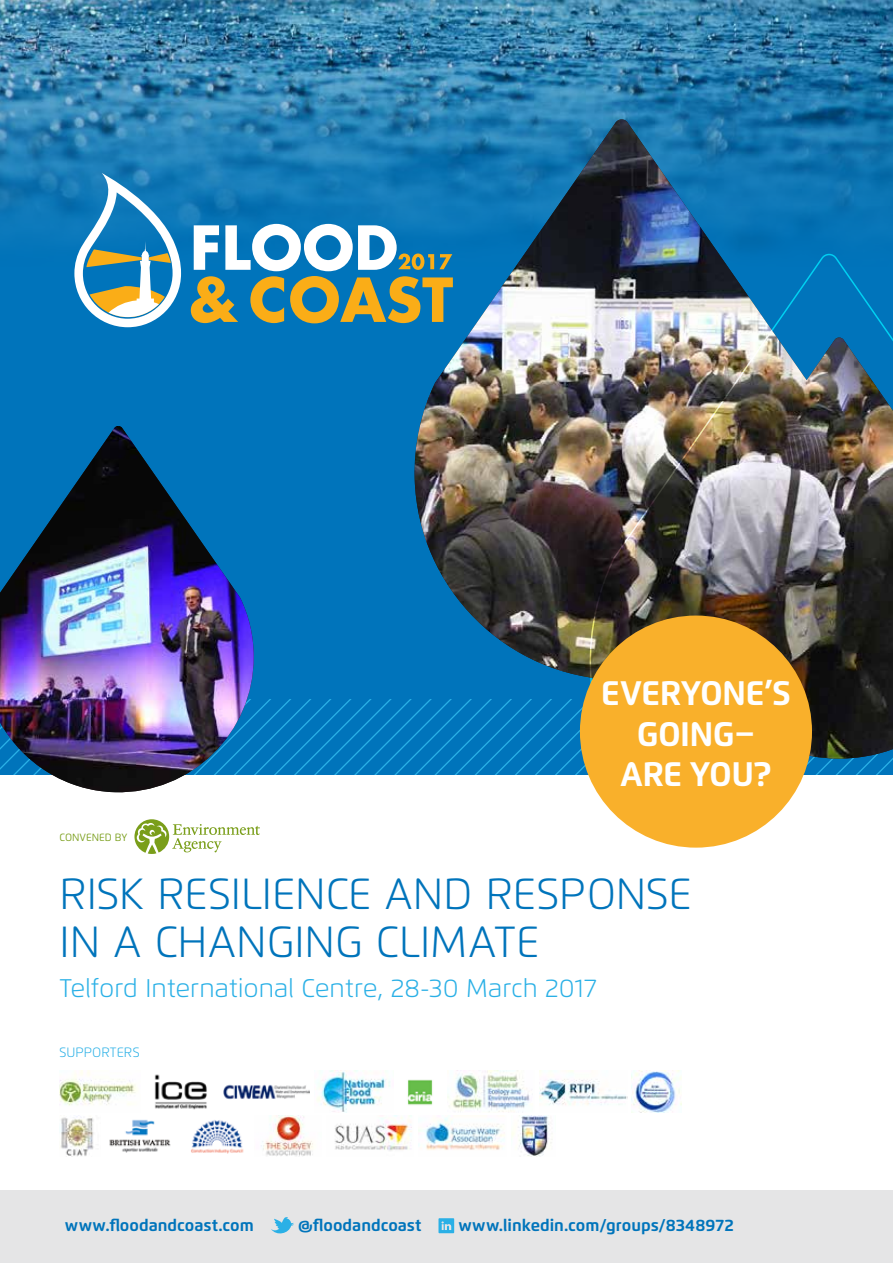
<style>
.page{position:relative;width:893px;height:1263px;background:#fff}
.page>*{position:absolute;margin:0;border:0;box-sizing:border-box;transform-origin:0 0}
.t1{font:300 43.5px/48.6px "Flexo";color:#0074bb}
.t2{font:700 34.05px/40.8px "Flexo";letter-spacing:-.02em;color:#fff;text-align:center}
.t3{font:300 25.5px "Flexo";color:#2ab0e6}
.t4{font:700 16.5px "Flexo";color:#0074bb}
.t5{font:300 13.5px "Flexo";letter-spacing:.005em;color:#2ab0e6}
.t6{font:10.5px "Flexo";color:#799e1a}
</style>
<div class="page">
<div style="left:0;top:0;width:893px;height:775px;background:#0074bb"></div>
<img style="left:0;top:0;width:893px;height:237px">
<svg style="left:254px;top:699px;width:334px;height:76px"></svg>
<img style="left:414px;top:119px;width:479px;height:640px">
<img style="left:0;top:426px;width:254px;height:367px">
<img style="left:60px;top:1070px;width:77px;height:36px">
<img style="left:154px;top:1074px;width:53px;height:36px">
<img style="left:223px;top:1084px;width:87px;height:16px">
<img style="left:317px;top:1070px;width:73px;height:42px">
<img style="left:407px;top:1079px;width:26px;height:26px">
<img style="left:447px;top:1070px;width:83px;height:42px">
<img style="left:539px;top:1070px;width:88px;height:35px">
<img style="left:632px;top:1070px;width:49px;height:42px">
<img style="left:60px;top:1116px;width:34px;height:41px">
<img style="left:109px;top:1119px;width:62px;height:34px">
<img style="left:191px;top:1120px;width:53px;height:34px">
<img style="left:261px;top:1115px;width:53px;height:41px">
<img style="left:335px;top:1115px;width:77px;height:36px">
<img style="left:419px;top:1118px;width:86px;height:32px">
<img style="left:511px;top:1115px;width:41px;height:42px">
<svg style="left:134px;top:819px;width:126px;height:35px"></svg>
<img style="left:589px;top:252px;width:304px;height:593px">
<div style="left:580px;top:615px;width:232px;height:233px;background:#f9b02b;border-radius:50%"></div>
<div style="left:0;top:1191px;width:893px;height:72px;background:#e5e5e6"></div>
<svg style="left:271px;top:1217px;width:23px;height:17px"></svg>
<svg style="left:438px;top:1218px;width:16px;height:15px"></svg>
<svg style="left:74px;top:173px;width:107px;height:154px"></svg>
<svg style="left:191px;top:224px;width:262px;height:99px"></svg>
<p class="t6" style="left:60px;top:831px;width:69px">CONVENED BY</p>
<h2 class="t2" style="left:601px;top:672px;width:192px">EVERYONE’S<br>GOING–<br>ARE YOU?</h2>
<h1 class="t1" style="left:60px;top:869px;width:634px">RISK RESILIENCE AND RESPONSE<br>IN A CHANGING CLIMATE</h1>
<h3 class="t3" style="left:60px;top:973px;width:539px">Telford International Centre, 28-30 March 2017</h3>
<p class="t5" style="left:60px;top:1044px;width:82px">SUPPORTERS</p>
<p class="t4" style="left:65px;top:1215px;width:191px">www.floodandcoast.com</p>
<p class="t4" style="left:298px;top:1215px;width:125px">@floodandcoast</p>
<p class="t4" style="left:458px;top:1215px;width:277px">www.linkedin.com/groups/8348972</p>
</div>
